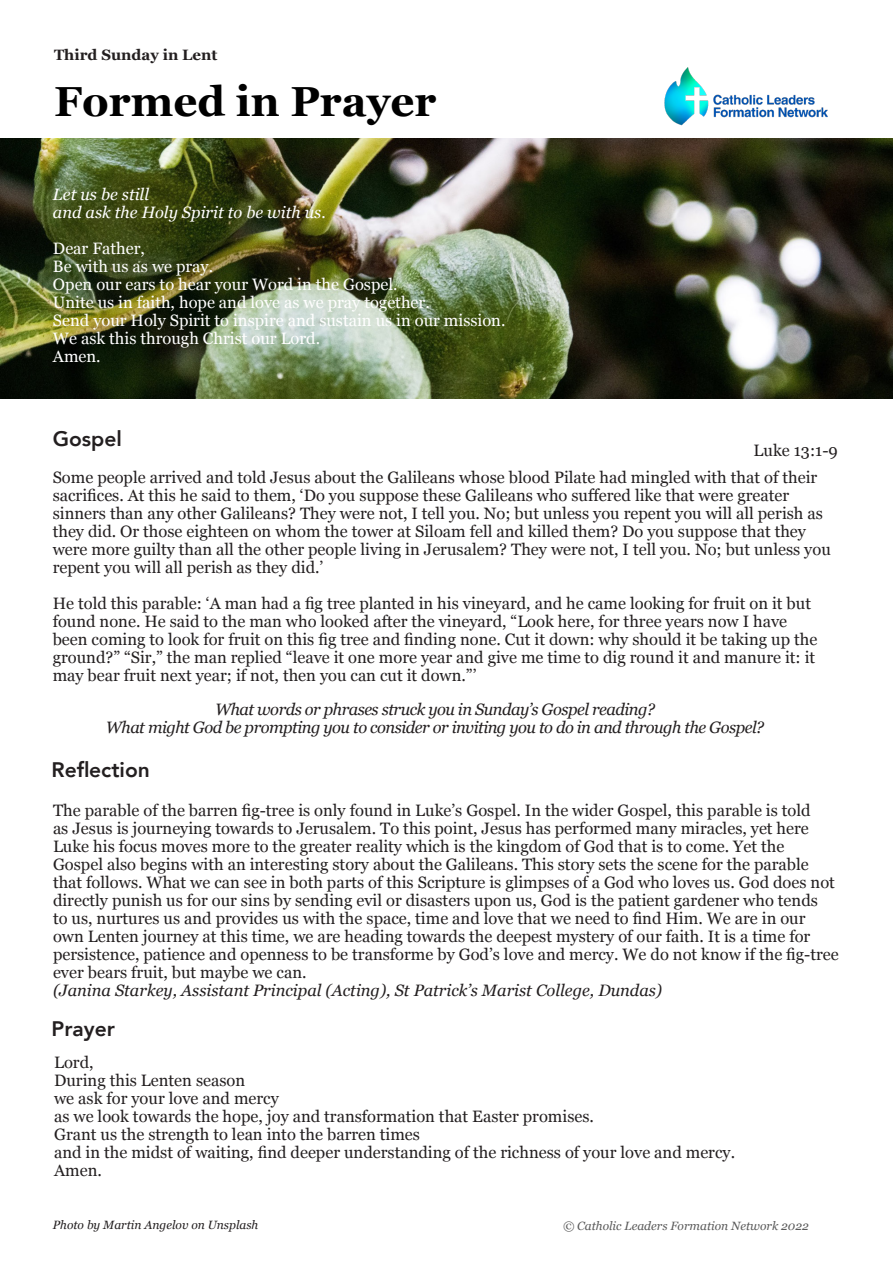
<style>
.page{position:relative;width:893px;height:1263px;background:#fff}
.page>*{position:absolute;margin:0;border:0;box-sizing:border-box;transform-origin:0 0}
.t1{font:700 42px "Georgia";color:#000}
.Headings{font:800 21px "Avenir";color:#231f20}
.t2{font:16.5px/18px "Georgia";color:#231f20}
.t3{font:16.5px "Georgia";color:#fff}
.t4{font:italic 16.5px "Georgia";letter-spacing:-.03em;color:#231f20}
.t5{font:italic 16.5px/18px "Georgia";color:#fff}
.Headings-2{font:700 15px "Georgia";color:#231f20}
.t6{font:italic 12px "Georgia";color:#5a5a5a}
.t7{font:italic 12px "Georgia";color:#231f20}
.s1{font-style:italic}
</style>
<div class="page">
<img style="left:0;top:138px;width:893px;height:260px">
<img style="left:664px;top:67px;width:164px;height:59px">
<p class="Headings-2" style="left:54px;top:44px;width:165px">Third Sunday in Lent</p>
<p class="t1" style="left:54px;top:70px;width:384px">Formed in Prayer</p>
<p class="t5" style="left:53px;top:184px;width:274px">Let us be still<br>and ask the Holy Spirit to be with us.</p>
<p class="t3" style="left:53px;top:236px;width:94px">Dear Father,</p>
<p class="t3" style="left:53px;top:254px;width:162px">Be with us as we pray.</p>
<p class="t3" style="left:53px;top:272px;width:346px">Open our ears to hear your Word in the Gospel.</p>
<p class="t3" style="left:53px;top:290px;width:378px">Unite us in faith, hope and love as we pray together.</p>
<p class="t3" style="left:53px;top:308px;width:454px">Send your Holy Spirit to inspire and sustain us in our mission.</p>
<p class="t3" style="left:53px;top:326px;width:269px">We ask this through Christ our Lord.</p>
<p class="t3" style="left:53px;top:344px;width:49px">Amen.</p>
<p class="Headings" style="left:53px;top:423px;width:71px">Gospel</p>
<p class="t2" style="left:754px;top:440px;width:86px">Luke 13:1-9</p>
<p class="t2" style="left:53px;top:468px;width:780px">Some people arrived and told Jesus about the Galileans whose blood Pilate had mingled with that of their sacrifices. At this he said to them, ‘Do you suppose these Galileans who suffered like that were greater sinners than any other Galileans? They were not, I tell you. No; but unless you repent you will all perish as they did. Or those eighteen on whom the tower at Siloam fell and killed them? Do you suppose that they were more guilty than all the other people living in Jerusalem? They were not, I tell you. No; but unless you repent you will all perish as they did.’</p>
<p class="t2" style="left:53px;top:594px;width:766px">He told this parable: ‘A man had a fig tree planted in his vineyard, and he came looking for fruit on it but found none. He said to the man who looked after the vineyard, “Look here, for three years now I have been coming to look for fruit on this fig tree and finding none. Cut it down: why should it be taking up the ground?” “Sir,” the man replied “leave it one more year and give me time to dig round it and manure it: it may bear fruit next year; if not, then you can cut it down.”’</p>
<p class="t4" style="left:215px;top:697px;width:441px">What words or phrases struck you in Sunday’s Gospel reading?</p>
<p class="t4" style="left:106px;top:715px;width:660px">What might God be prompting you to consider or inviting you to do in and through the Gospel?</p>
<p class="Headings" style="left:52px;top:754px;width:100px">Reflection</p>
<p class="t2" style="left:53px;top:801px;width:787px">The parable of the barren fig-tree is only found in Luke’s Gospel. In the wider Gospel, this parable is told<br>as Jesus is journeying towards to Jerusalem. To this point, Jesus has performed many miracles, yet here Luke his focus moves more to the greater reality which is the kingdom of God that is to come. Yet the<br>Gospel also begins with an interesting story about the Galileans. This story sets the scene for the parable that follows. What we can see in both parts of this Scripture is glimpses of a God who loves us. God does not directly punish us for our sins by sending evil or disasters upon us, God is the patient gardener who tends<br>to us, nurtures us and provides us with the space, time and love that we need to find Him. We are in our own Lenten journey at this time, we are heading towards the deepest mystery of our faith. It is a time for persistence, patience and openness to be transforme by God’s love and mercy. We do not know if the fig-tree ever bears fruit, but maybe we can.<br><span class="s1">(Janina Starkey, Assistant Principal (Acting), St Patrick’s Marist College, Dundas)</span></p>
<p class="Headings" style="left:52px;top:1012px;width:65px">Prayer</p>
<p class="t2" style="left:54px;top:1053px;width:682px">Lord,<br>During this Lenten season<br>we ask for your love and mercy<br>as we look towards the hope, joy and transformation that Easter promises.<br>Grant us the strength to lean into the barren times<br>and in the midst of waiting, find deeper understanding of the richness of your love and mercy.<br>Amen.</p>
<p class="t7" style="left:53px;top:1216px;width:207px">Photo by Martin Angelov on Unsplash</p>
<p class="t6" style="left:563px;top:1217px;width:247px">© Catholic Leaders Formation Network 2022</p>
</div>
